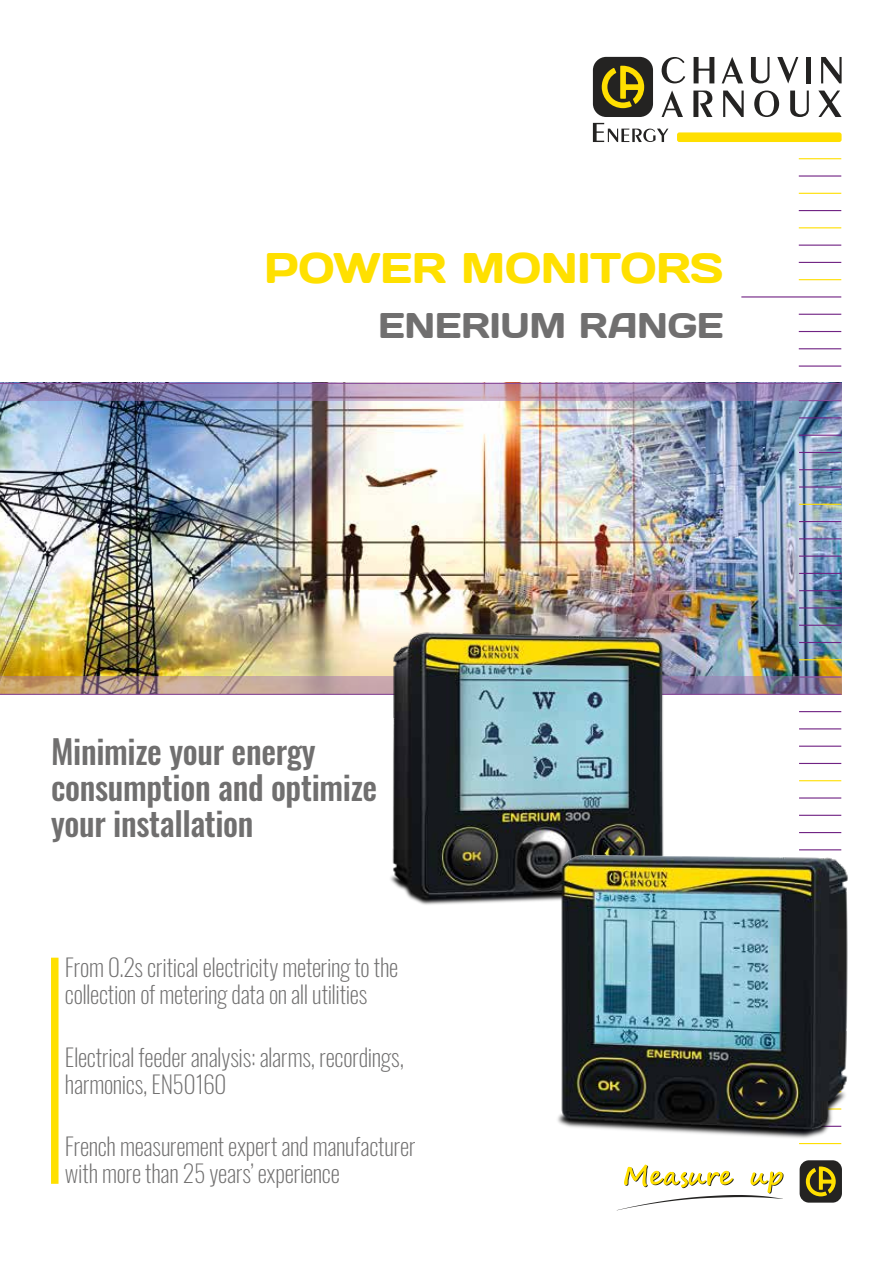
<style>
.page{position:relative;width:893px;height:1263px;background:#fff}
.page>*{position:absolute;margin:0;border:0;box-sizing:border-box;transform-origin:0 0}
.t1{font:42.6px "Days";letter-spacing:-.01em;color:#ffe000}
.t2{font:35.55px "Days";letter-spacing:-.01em;color:#706f6f}
.t3{font:500 33px/36px "Oswald";letter-spacing:-.01em;color:#706f6f}
.t4{font:200 24px/27px "Oswald";letter-spacing:-.015em;color:#706f6f}
</style>
<div class="page">
<img style="left:0;top:383px;width:842px;height:293px">
<svg style="left:618px;top:1166px;width:165px;height:44px"></svg>
<div style="left:800px;top:1160px;width:42px;height:42px;background:#242322;border-radius:9px"></div>
<svg style="left:806px;top:1166px;width:30px;height:31px"></svg>
<div style="left:593px;top:57px;width:60px;height:60px;background:#242322;border-radius:13px"></div>
<svg style="left:602px;top:66px;width:42px;height:42px"></svg>
<svg style="left:662px;top:57px;width:23px;height:26px"></svg>
<svg style="left:694px;top:57px;width:20px;height:26px"></svg>
<svg style="left:722px;top:57px;width:21px;height:26px"></svg>
<svg style="left:751px;top:57px;width:18px;height:26px"></svg>
<svg style="left:777px;top:57px;width:21px;height:26px"></svg>
<div style="left:806px;top:57px;width:5px;height:26px;background:#242322"></div>
<svg style="left:821px;top:57px;width:20px;height:26px"></svg>
<svg style="left:662px;top:91px;width:21px;height:26px"></svg>
<svg style="left:693px;top:91px;width:19px;height:26px"></svg>
<svg style="left:723px;top:91px;width:21px;height:26px"></svg>
<svg style="left:754px;top:91px;width:25px;height:26px"></svg>
<svg style="left:790px;top:91px;width:19px;height:26px"></svg>
<svg style="left:818px;top:91px;width:23px;height:26px"></svg>
<svg style="left:593px;top:123px;width:75px;height:19px"></svg>
<div style="left:677px;top:132px;width:164px;height:10px;background:#ffdf00;border-radius:2px"></div>
<hr style="left:799px;top:158px;width:42px;height:1px;background:#ffdf00">
<hr style="left:799px;top:175px;width:42px;height:2px;background:#702283">
<hr style="left:799px;top:193px;width:42px;height:1px;background:#ffdf00">
<hr style="left:799px;top:210px;width:42px;height:1px;background:#702283">
<hr style="left:799px;top:227px;width:42px;height:1px;background:#ffdf00">
<hr style="left:799px;top:245px;width:42px;height:1px;background:#702283">
<hr style="left:799px;top:262px;width:42px;height:1px;background:#702283">
<hr style="left:799px;top:279px;width:42px;height:1px;background:#ffdf00">
<hr style="left:741px;top:296px;width:100px;height:1px;background:#702283">
<hr style="left:799px;top:314px;width:42px;height:1px;background:#702283">
<hr style="left:799px;top:331px;width:42px;height:1px;background:#702283">
<hr style="left:799px;top:348px;width:42px;height:1px;background:#702283">
<hr style="left:799px;top:365px;width:42px;height:2px;background:#702283">
<hr style="left:799px;top:711px;width:42px;height:1px;background:#702283">
<hr style="left:799px;top:435px;width:42px;height:1px;background:#702283">
<hr style="left:799px;top:417px;width:42px;height:1px;background:#702283">
<hr style="left:799px;top:400px;width:42px;height:1px;background:#702283">
<hr style="left:799px;top:746px;width:42px;height:1px;background:#702283">
<hr style="left:799px;top:469px;width:42px;height:1px;background:#702283">
<hr style="left:799px;top:763px;width:42px;height:1px;background:#702283">
<hr style="left:799px;top:486px;width:42px;height:2px;background:#702283">
<hr style="left:799px;top:780px;width:42px;height:1px;background:#ffdf00">
<hr style="left:799px;top:504px;width:42px;height:1px;background:#ffdf00">
<hr style="left:799px;top:797px;width:42px;height:1px;background:#702283">
<hr style="left:799px;top:521px;width:42px;height:1px;background:#702283">
<hr style="left:799px;top:815px;width:42px;height:1px;background:#702283">
<hr style="left:799px;top:538px;width:42px;height:1px;background:#702283">
<hr style="left:799px;top:832px;width:42px;height:1px;background:#702283">
<hr style="left:799px;top:555px;width:42px;height:2px;background:#702283">
<hr style="left:799px;top:573px;width:42px;height:1px;background:#702283">
<hr style="left:799px;top:590px;width:42px;height:1px;background:#702283">
<hr style="left:799px;top:607px;width:42px;height:1px;background:#702283">
<hr style="left:799px;top:625px;width:42px;height:1px;background:#702283">
<hr style="left:799px;top:642px;width:42px;height:1px;background:#702283">
<hr style="left:799px;top:659px;width:42px;height:1px;background:#ffdf00">
<hr style="left:799px;top:728px;width:42px;height:1px;background:#702283">
<hr style="left:799px;top:452px;width:42px;height:1px;background:#702283">
<img style="left:0;top:676px;width:842px;height:19px">
<svg style="left:0;top:383px;width:841px;height:17px;background:#9b88b1"></svg>
<div style="left:51px;top:958px;width:8px;height:226px;background:#ffe000"></div>
<img style="left:360px;top:625px;width:328px;height:280px">
<img style="left:544px;top:842px;width:304px;height:324px">
<h1 class="t1" style="left:264px;top:241px;width:460px">POWER MONITORS</h1>
<h2 class="t2" style="left:378px;top:303px;width:347px">ENERIUM RANGE</h2>
<h3 class="t3" style="left:51px;top:735px;width:328px">Minimize your energy consumption and optimize your installation</h3>
<p class="t4" style="left:65px;top:954px;width:335px">From 0.2s critical electricity metering to the collection of metering data on all utilities</p>
<p class="t4" style="left:65px;top:1043px;width:340px">Electrical feeder analysis: alarms, recordings, harmonics, EN50160</p>
<p class="t4" style="left:65px;top:1133px;width:352px">French measurement expert and manufacturer with more than 25 years’ experience</p>
</div>
